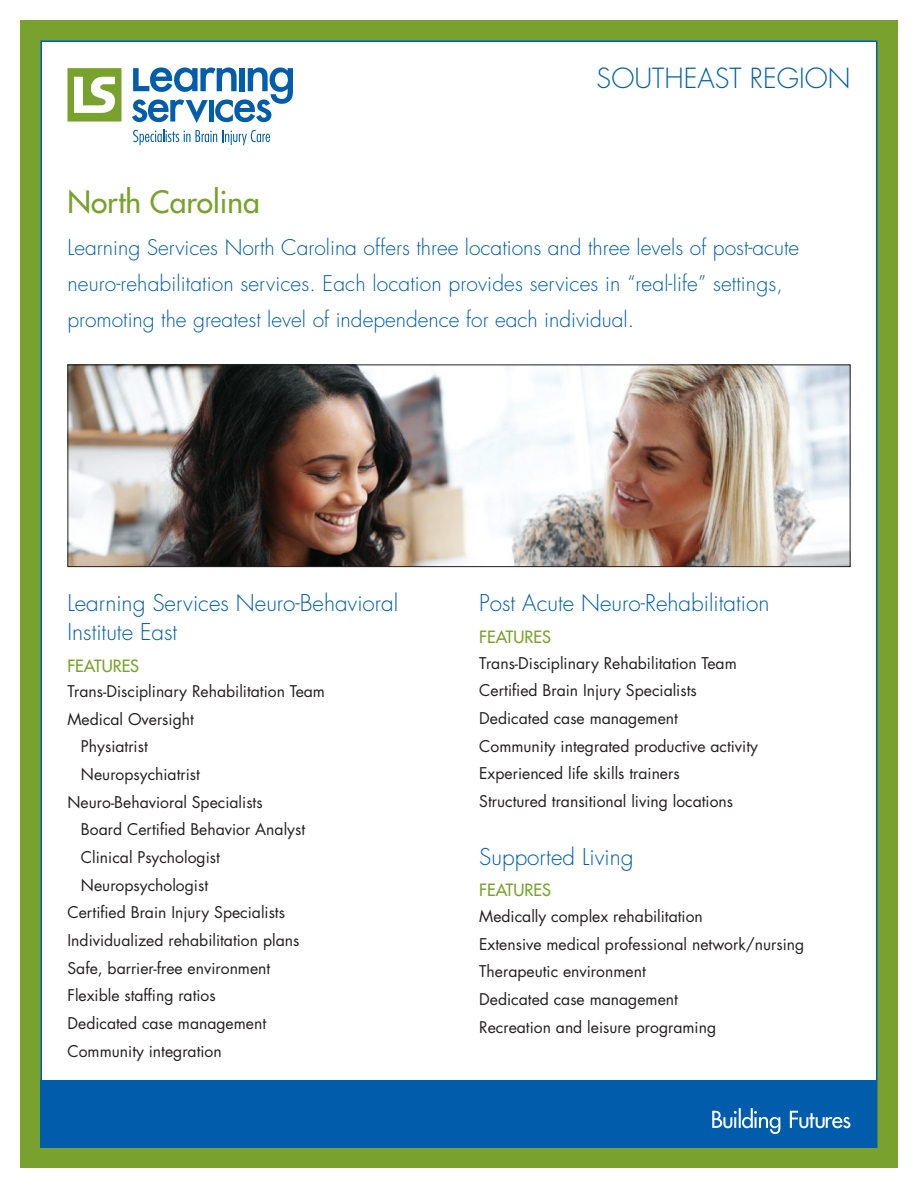
<style>
.page{position:relative;width:918px;height:1188px;background:#fff}
.page>*{position:absolute;margin:0;border:0;box-sizing:border-box;transform-origin:0 0}
.STATE{font:30px "Futura";color:#78a22d}
.REGION{font:300 27px "Futura";color:#015dab}
.HEADLINE{font:300 22.5px/28.5px "Futura";color:#015dab}
.INTRO_COPY{font:300 21px/36px "Futura";color:#015dab}
.SUBHEAD{font:16.5px "Futura";color:#78a22d}
.BULLET_COPY{font:15.75px "Futura";color:#231f20}
</style>
<div class="page">
<div style="left:20px;top:20px;width:878px;height:1148px;background:#78a22d"></div>
<div style="left:40px;top:40px;width:838px;height:1108px;background:#fff;border:2px solid #015dab"></div>
<img style="left:70px;top:366px;width:778px;height:199px">
<div style="left:68px;top:364px;width:782px;height:203px;border:1px solid #231f20"></div>
<div style="left:40px;top:1080px;width:838px;height:68px;background:#015dab"></div>
<svg style="left:132px;top:67px;width:161px;height:56px"></svg>
<svg style="left:133px;top:129px;width:137px;height:16px"></svg>
<svg style="left:68px;top:68px;width:54px;height:54px"></svg>
<svg style="left:712px;top:1108px;width:139px;height:26px"></svg>
<p class="REGION" style="left:597px;top:61px;width:255px">SOUTHEAST REGION</p>
<p class="STATE" style="left:68px;top:182px;width:194px">North Carolina</p>
<p class="INTRO_COPY" style="left:68px;top:230px;width:733px">Learning Services North Carolina offers three locations and three levels of post-acute neuro-rehabilitation services. Each location provides services in “real-life” settings, promoting the greatest level of independence for each individual.</p>
<p class="HEADLINE" style="left:68px;top:589px;width:332px">Learning Services Neuro-Behavioral<br>Institute East</p>
<p class="SUBHEAD" style="left:68px;top:655px;width:73px">FEATURES</p>
<p class="BULLET_COPY" style="left:68px;top:680px;width:259px">Trans-Disciplinary Rehabilitation Team</p>
<p class="BULLET_COPY" style="left:68px;top:708px;width:128px">Medical Oversight</p>
<p class="BULLET_COPY" style="left:81px;top:736px;width:68px">Physiatrist</p>
<p class="BULLET_COPY" style="left:81px;top:763px;width:120px">Neuropsychiatrist</p>
<p class="BULLET_COPY" style="left:68px;top:791px;width:197px">Neuro-Behavioral Specialists</p>
<p class="BULLET_COPY" style="left:81px;top:819px;width:226px">Board Certified Behavior Analyst</p>
<p class="BULLET_COPY" style="left:81px;top:846px;width:140px">Clinical Psychologist</p>
<p class="BULLET_COPY" style="left:81px;top:874px;width:129px">Neuropsychologist</p>
<p class="BULLET_COPY" style="left:68px;top:902px;width:219px">Certified Brain Injury Specialists</p>
<p class="BULLET_COPY" style="left:68px;top:929px;width:233px">Individualized rehabilitation plans</p>
<p class="BULLET_COPY" style="left:68px;top:957px;width:204px">Safe, barrier-free environment</p>
<p class="BULLET_COPY" style="left:68px;top:985px;width:150px">Flexible staffing ratios</p>
<p class="BULLET_COPY" style="left:68px;top:1012px;width:200px">Dedicated case management</p>
<p class="BULLET_COPY" style="left:68px;top:1040px;width:156px">Community integration</p>
<p class="HEADLINE" style="left:479px;top:589px;width:292px">Post Acute Neuro-Rehabilitation</p>
<p class="SUBHEAD" style="left:479px;top:626px;width:73px">FEATURES</p>
<p class="BULLET_COPY" style="left:479px;top:652px;width:259px">Trans-Disciplinary Rehabilitation Team</p>
<p class="BULLET_COPY" style="left:479px;top:680px;width:219px">Certified Brain Injury Specialists</p>
<p class="BULLET_COPY" style="left:479px;top:707px;width:200px">Dedicated case management</p>
<p class="BULLET_COPY" style="left:479px;top:735px;width:280px">Community integrated productive activity</p>
<p class="BULLET_COPY" style="left:479px;top:763px;width:202px">Experienced life skills trainers</p>
<p class="BULLET_COPY" style="left:479px;top:790px;width:255px">Structured transitional living locations</p>
<p class="HEADLINE" style="left:479px;top:842px;width:156px">Supported Living</p>
<p class="SUBHEAD" style="left:479px;top:880px;width:73px">FEATURES</p>
<p class="BULLET_COPY" style="left:479px;top:905px;width:225px">Medically complex rehabilitation</p>
<p class="BULLET_COPY" style="left:479px;top:933px;width:327px">Extensive medical professional network/nursing</p>
<p class="BULLET_COPY" style="left:479px;top:961px;width:168px">Therapeutic environment</p>
<p class="BULLET_COPY" style="left:479px;top:988px;width:200px">Dedicated case management</p>
<p class="BULLET_COPY" style="left:479px;top:1016px;width:238px">Recreation and leisure programing</p>
</div>
